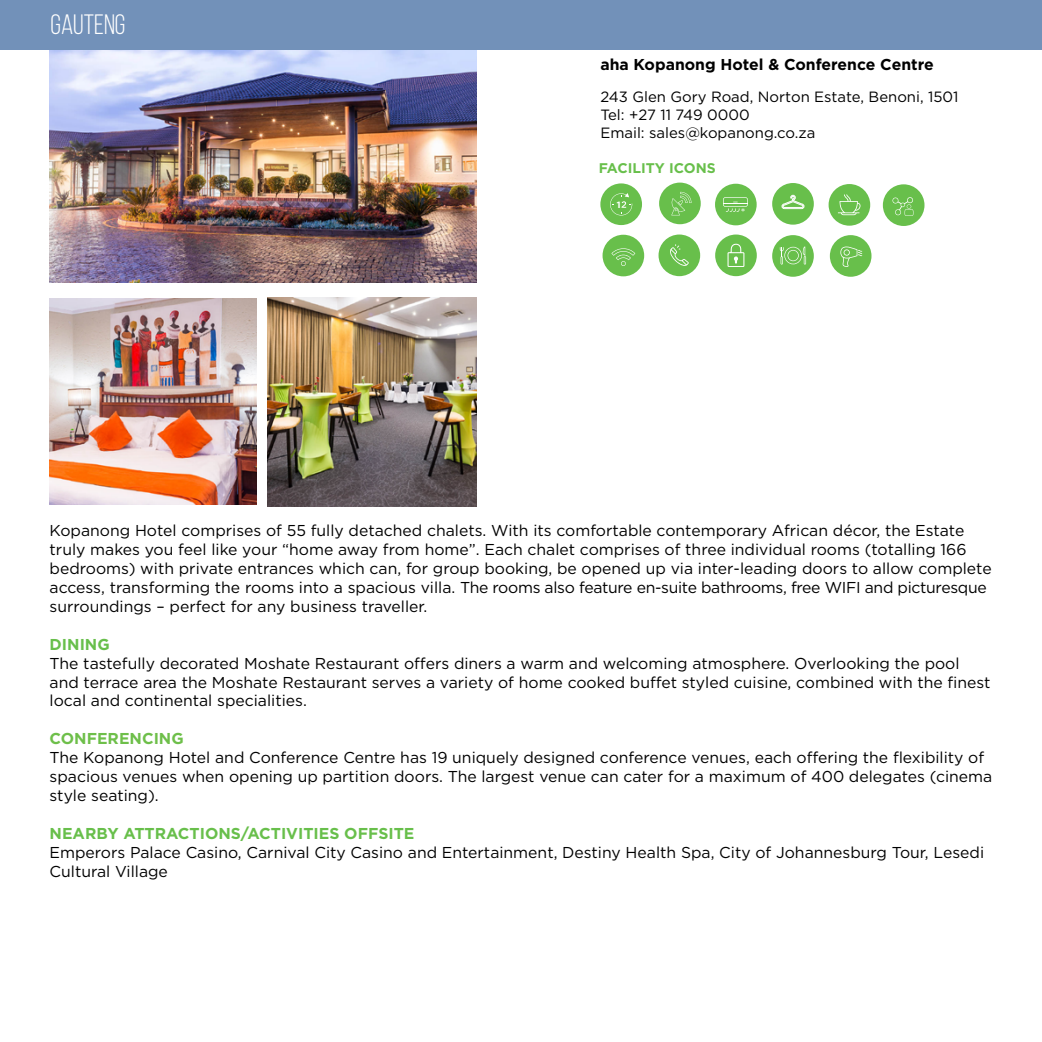
<style>
.page{position:relative;width:1042px;height:1042px;background:#fff}
.page>*{position:absolute;margin:0;border:0;box-sizing:border-box;transform-origin:0 0}
.t1{font:28px "Bebas Neue";color:#fff}
.t2{font:15.75px/18.9px "Gotham";color:#000}
.t3{font:700 15.75px "Gotham";color:#68bf4b}
.t4{font:700 15.75px "Gotham";color:#000}
.t5{font:700 15.75px "Gotham";color:#6ebf4a}
.t6{font:14.88px/17.8px "Gotham";color:#000}
.t7{font:700 14px "Gotham";color:#68bf4b}
.t8{font:700 9.8px "Myriad Pro";color:#fff}
</style>
<div class="page">
<img style="left:50px;top:50px;width:426px;height:233px">
<img style="left:268px;top:298px;width:208px;height:208px">
<img style="left:50px;top:299px;width:207px;height:206px">
<div style="left:0;top:0;width:1042px;height:50px;background:#7291b9"></div>
<div style="left:772px;top:235px;width:42px;height:42px;background:#68bf4b;border-radius:50%"></div>
<svg style="left:780px;top:246px;width:26px;height:18px"></svg>
<div style="left:658px;top:234px;width:42px;height:42px;background:#68bf4b;border-radius:50%"></div>
<svg style="left:670px;top:244px;width:19px;height:22px"></svg>
<div style="left:830px;top:235px;width:41px;height:42px;background:#68bf4b;border-radius:50%"></div>
<svg style="left:840px;top:247px;width:22px;height:20px"></svg>
<div style="left:883px;top:184px;width:41px;height:42px;background:#68bf4b;border-radius:50%"></div>
<svg style="left:892px;top:197px;width:21px;height:19px"></svg>
<div style="left:602px;top:235px;width:42px;height:41px;background:#68bf4b;border-radius:50%"></div>
<svg style="left:611px;top:248px;width:24px;height:18px"></svg>
<div style="left:772px;top:183px;width:42px;height:42px;background:#68bf4b;border-radius:50%"></div>
<svg style="left:781px;top:195px;width:23px;height:14px"></svg>
<div style="left:715px;top:184px;width:41px;height:41px;background:#68bf4b;border-radius:50%"></div>
<svg style="left:723px;top:197px;width:25px;height:15px"></svg>
<div style="left:659px;top:183px;width:42px;height:41px;background:#68bf4b;border-radius:50%"></div>
<svg style="left:671px;top:192px;width:20px;height:23px"></svg>
<div style="left:828px;top:184px;width:42px;height:42px;background:#68bf4b;border-radius:50%"></div>
<svg style="left:838px;top:194px;width:22px;height:21px"></svg>
<div style="left:600px;top:183px;width:42px;height:42px;background:#68bf4b;border-radius:50%"></div>
<svg style="left:610px;top:193px;width:22px;height:22px"></svg>
<div style="left:715px;top:234px;width:42px;height:42px;background:#68bf4b;border-radius:50%"></div>
<svg style="left:727px;top:244px;width:17px;height:23px"></svg>
<h1 class="t1" style="left:51px;top:10px;width:76px">GAUTENG</h1>
<p class="t4" style="left:600px;top:54px;width:335px">aha Kopanong Hotel &amp; Conference Centre</p>
<p class="t6" style="left:600px;top:88px;width:359px">243 Glen Gory Road, Norton Estate, Benoni, 1501<br>Tel: +27 11 749 0000<br>Email: sales@kopanong.co.za</p>
<p class="t7" style="left:599px;top:159px;width:118px">FACILITY ICONS</p>
<p class="t8" style="left:616px;top:198px;width:7px">1</p>
<p class="t2" style="left:50px;top:521px;width:943px">Kopanong Hotel comprises of 55 fully detached chalets. With its comfortable contemporary African décor, the Estate truly makes you feel like your “home away from home”. Each chalet comprises of three individual rooms (totalling 166 bedrooms) with private entrances which can, for group booking, be opened up via inter-leading doors to allow complete access, transforming the rooms into a spacious villa. The rooms also feature en-suite bathrooms, free WIFI and picturesque surroundings – perfect for any business traveller.</p>
<p class="t3" style="left:50px;top:634px;width:62px">DINING</p>
<p class="t2" style="left:50px;top:653px;width:942px">The tastefully decorated Moshate Restaurant offers diners a warm and welcoming atmosphere. Overlooking the pool and terrace area the Moshate Restaurant serves a variety of home cooked buffet styled cuisine, combined with the finest local and continental specialities.</p>
<p class="t5" style="left:50px;top:728px;width:136px">CONFERENCING</p>
<p class="t2" style="left:50px;top:748px;width:944px">The Kopanong Hotel and Conference Centre has 19 uniquely designed conference venues, each offering the flexibility of spacious venues when opening up partition doors. The largest venue can cater for a maximum of 400 delegates (cinema style seating).</p>
<p class="t3" style="left:50px;top:823px;width:366px">NEARBY ATTRACTIONS/ACTIVITIES OFFSITE</p>
<p class="t2" style="left:50px;top:842px;width:936px">Emperors Palace Casino, Carnival City Casino and Entertainment, Destiny Health Spa, City of Johannesburg Tour, Lesedi<br>Cultural Village</p>
</div>
